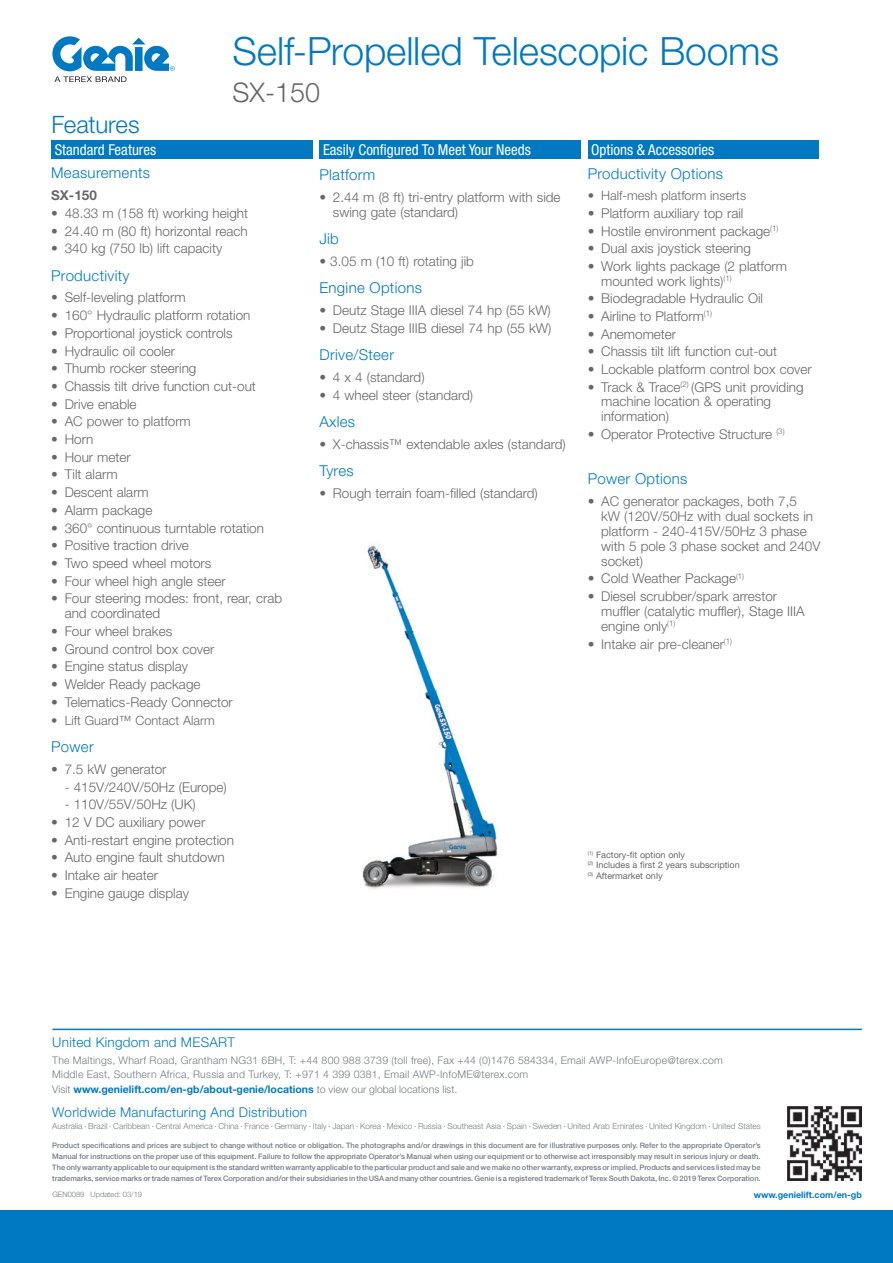
<style>
.page{position:relative;width:893px;height:1263px;background:#fff}
.page>*{position:absolute;margin:0;border:0;box-sizing:border-box;transform-origin:0 0}
.t1{font:300 39px "Helvetica Neue LT Std";letter-spacing:-.005em;color:#0079c2}
.t2{font:300 27px "Helvetica Neue LT Std";color:#67676a}
.t3{font:300 24px "Helvetica Neue LT Std";letter-spacing:-.01em;color:#0079c2}
.t4{font:300 15px "Helvetica Neue LT Std";letter-spacing:.02em;color:#0079c2}
.t5{font:condensed 15px "Helvetica Neue LT Std";color:#fff}
.t6{font:300 13.5px/15px "Helvetica Neue LT Std";color:#67676a}
.t7{font:300 13.5px "Helvetica Neue LT Std";letter-spacing:.02em;color:#0079c2}
.t8{font:700 13.5px "Helvetica Neue LT Std";color:#67676a}
.t9{font:300 12.75px "Helvetica Neue LT Std";color:#67676a}
.t10{font:300 10.5px/14.5px "Helvetica Neue LT Std";letter-spacing:.02em;color:#737b82}
.t11{font:9px/10.5px "Helvetica Neue LT Std";color:#67676a}
.t12{font:700 9px "Helvetica Neue LT Std";color:#0079c2}
.t13{font:300 8.25px "Helvetica Neue LT Std";color:#737b82}
.t14{font:500 7.5px/10.8px "Helvetica Neue LT Std";color:#737b82;text-align:justify}
.t15{font:300 7.5px "Helvetica Neue LT Std";color:#737b82}
.s1{font-weight:700;color:#0079c2}
.s2{color:#0079c2}
</style>
<div class="page">
<svg style="left:52px;top:36px;width:123px;height:46px"></svg>
<div style="left:588px;top:140px;width:231px;height:19px;background:#0079c2"></div>
<div style="left:319px;top:140px;width:262px;height:19px;background:#0079c2"></div>
<div style="left:51px;top:140px;width:262px;height:19px;background:#0079c2"></div>
<img style="left:362px;top:545px;width:136px;height:344px">
<div style="left:0;top:1210px;width:893px;height:53px;background:#0079c2"></div>
<img style="left:787px;top:1106px;width:75px;height:75px">
<hr style="left:52px;top:1029px;width:810px;height:1px;background:#0079c2">
<h3 class="t3" style="left:51px;top:110px;width:90px">Features</h3>
<h1 class="t1" style="left:233px;top:27px;width:548px">Self-Propelled Telescopic Booms</h1>
<h2 class="t2" style="left:233px;top:76px;width:89px">SX-150</h2>
<p class="t5" style="left:55px;top:141px;width:103px">Standard Features</p>
<p class="t5" style="left:323px;top:141px;width:209px">Easily Configured To Meet Your Needs</p>
<p class="t4" style="left:51px;top:164px;width:100px">Measurements</p>
<p class="t8" style="left:51px;top:187px;width:47px">SX-150</p>
<p class="t6" style="left:51px;top:205px;width:198px">• 48.33 m (158 ft) working height</p>
<p class="t6" style="left:51px;top:223px;width:198px">• 24.40 m (80 ft) horizontal reach</p>
<p class="t6" style="left:51px;top:241px;width:173px">• 340 kg (750 lb) lift capacity</p>
<p class="t4" style="left:51px;top:266px;width:80px">Productivity</p>
<p class="t6" style="left:51px;top:290px;width:136px">• Self-leveling platform</p>
<p class="t6" style="left:51px;top:308px;width:201px">• 160° Hydraulic platform rotation</p>
<p class="t6" style="left:51px;top:325px;width:183px">• Proportional joystick controls</p>
<p class="t6" style="left:51px;top:343px;width:126px">• Hydraulic oil cooler</p>
<p class="t6" style="left:51px;top:361px;width:147px">• Thumb rocker steering</p>
<p class="t6" style="left:51px;top:378px;width:206px">• Chassis tilt drive function cut-out</p>
<p class="t6" style="left:51px;top:396px;width:87px">• Drive enable</p>
<p class="t6" style="left:51px;top:414px;width:141px">• AC power to platform</p>
<p class="t6" style="left:51px;top:431px;width:44px">• Horn</p>
<p class="t6" style="left:51px;top:449px;width:81px">• Hour meter</p>
<p class="t6" style="left:51px;top:467px;width:68px">• Tilt alarm</p>
<p class="t6" style="left:51px;top:485px;width:99px">• Descent alarm</p>
<p class="t6" style="left:51px;top:502px;width:103px">• Alarm package</p>
<p class="t6" style="left:51px;top:520px;width:214px">• 360° continuous turntable rotation</p>
<p class="t6" style="left:51px;top:538px;width:139px">• Positive traction drive</p>
<p class="t6" style="left:51px;top:555px;width:162px">• Two speed wheel motors</p>
<p class="t6" style="left:51px;top:573px;width:176px">• Four wheel high angle steer</p>
<p class="t6" style="left:65px;top:591px;width:219px;text-indent:-14px">• Four steering modes: front, rear, crab and coordinated</p>
<p class="t6" style="left:51px;top:623px;width:123px">• Four wheel brakes</p>
<p class="t6" style="left:51px;top:641px;width:165px">• Ground control box cover</p>
<p class="t6" style="left:51px;top:659px;width:138px">• Engine status display</p>
<p class="t6" style="left:51px;top:677px;width:151px">• Welder Ready package</p>
<p class="t6" style="left:51px;top:694px;width:183px">• Telematics-Ready Connector</p>
<p class="t9" style="left:51px;top:712px;width:165px">• Lift Guard™ Contact Alarm</p>
<p class="t4" style="left:51px;top:737px;width:44px">Power</p>
<p class="t6" style="left:51px;top:761px;width:117px">• 7.5 kW generator</p>
<p class="t6" style="left:65px;top:779px;width:164px">- 415V/240V/50Hz (Europe)</p>
<p class="t6" style="left:65px;top:797px;width:133px">- 110V/55V/50Hz (UK)</p>
<p class="t6" style="left:51px;top:814px;width:156px">• 12 V DC auxiliary power</p>
<p class="t6" style="left:51px;top:832px;width:184px">• Anti-restart engine protection</p>
<p class="t6" style="left:51px;top:850px;width:175px">• Auto engine fault shutdown</p>
<p class="t6" style="left:51px;top:867px;width:109px">• Intake air heater</p>
<p class="t6" style="left:51px;top:885px;width:139px">• Engine gauge display</p>
<p class="t4" style="left:319px;top:165px;width:57px">Platform</p>
<p class="t6" style="left:333px;top:189px;width:229px;text-indent:-14px">• 2.44 m (8 ft) tri-entry platform with side swing gate (standard)</p>
<p class="t4" style="left:319px;top:229px;width:21px">Jib</p>
<p class="t6" style="left:319px;top:253px;width:156px">• 3.05 m (10 ft) rotating jib</p>
<p class="t4" style="left:319px;top:279px;width:104px">Engine Options</p>
<p class="t6" style="left:319px;top:302px;width:233px">• Deutz Stage IIIA diesel 74 hp (55 kW)</p>
<p class="t6" style="left:319px;top:320px;width:233px">• Deutz Stage IIIB diesel 74 hp (55 kW)</p>
<p class="t4" style="left:319px;top:346px;width:76px">Drive/Steer</p>
<p class="t6" style="left:319px;top:369px;width:107px">• 4 x 4 (standard)</p>
<p class="t6" style="left:319px;top:387px;width:155px">• 4 wheel steer (standard)</p>
<p class="t4" style="left:319px;top:412px;width:37px">Axles</p>
<p class="t6" style="left:319px;top:436px;width:248px">• X-chassis™ extendable axles (standard)</p>
<p class="t4" style="left:319px;top:462px;width:36px">Tyres</p>
<p class="t6" style="left:319px;top:485px;width:220px">• Rough terrain foam-filled (standard)</p>
<p class="t5" style="left:591px;top:141px;width:124px">Options &amp; Accessories</p>
<p class="t4" style="left:588px;top:164px;width:137px">Productivity Options</p>
<p class="t9" style="left:588px;top:188px;width:160px">• Half-mesh platform inserts</p>
<p class="t6" style="left:588px;top:205px;width:157px">• Platform auxiliary top rail</p>
<p class="t6" style="left:588px;top:223px;width:192px">• Hostile environment package<sup>(1)</sup></p>
<p class="t6" style="left:588px;top:241px;width:165px">• Dual axis joystick steering</p>
<p class="t6" style="left:601px;top:258px;width:187px;text-indent:-14px">• Work lights package (2 platform mounted work lights)<sup>(1)</sup></p>
<p class="t6" style="left:588px;top:291px;width:177px">• Biodegradable Hydraulic Oil</p>
<p class="t6" style="left:588px;top:308px;width:126px">• Airline to Platform<sup>(1)</sup></p>
<p class="t6" style="left:588px;top:326px;width:90px">• Anemometer</p>
<p class="t6" style="left:588px;top:344px;width:191px">• Chassis tilt lift function cut-out</p>
<p class="t6" style="left:588px;top:361px;width:226px">• Lockable platform control box cover</p>
<p class="t6" style="left:601px;top:379px;width:204px;text-indent:-14px">• Track &amp; Trace<sup>(2)</sup> (GPS unit providing machine location &amp; operating information)</p>
<p class="t6" style="left:588px;top:426px;width:198px">• Operator Protective Structure <sup>(3)</sup></p>
<p class="t4" style="left:588px;top:469px;width:101px">Power Options</p>
<p class="t6" style="left:601px;top:493px;width:221px;text-indent:-14px">• AC generator packages, both 7,5<br>kW (120V/50Hz with dual sockets in platform - 240-415V/50Hz 3 phase with 5 pole 3 phase socket and 240V socket)</p>
<p class="t6" style="left:588px;top:571px;width:158px">• Cold Weather Package<sup>(1)</sup></p>
<p class="t6" style="left:601px;top:588px;width:205px;text-indent:-14px">• Diesel scrubber/spark arrestor muffler (catalytic muffler), Stage IIIA engine only<sup>(1)</sup></p>
<p class="t6" style="left:588px;top:636px;width:146px">• Intake air pre-cleaner<sup>(1)</sup></p>
<p class="t11" style="left:588px;top:849px;width:154px"><sup>(1)</sup> Factory-fit option only<br><sup>(2)</sup> Includes a first 2 years subscription <sup>(3)</sup> Aftermarket only</p>
<p class="t7" style="left:52px;top:1034px;width:184px">United Kingdom and MESART</p>
<p class="t10" style="left:52px;top:1053px;width:672px">The Maltings, Wharf Road, Grantham NG31 6BH, T: +44 800 988 3739 (toll free), Fax +44 (0)1476 584334, Email AWP-InfoEurope@terex.com<br>Middle East, Southern Africa, Russia and Turkey, T: +971 4 399 0381, Email AWP-InfoME@terex.com<br>Visit <span class="s1">www.genielift.com/en-gb/about-genie/locations</span> to view our global locations list.</p>
<p class="t7" style="left:52px;top:1103px;width:256px">Worldwide Manufacturing And Distribution</p>
<p class="t13" style="left:52px;top:1121px;width:710px">Australia <span class="s2">·</span> Brazil <span class="s2">·</span> Caribbean <span class="s2">·</span> Central America <span class="s2">·</span> China <span class="s2">·</span> France <span class="s2">·</span> Germany <span class="s2">·</span> Italy <span class="s2">·</span> Japan <span class="s2">·</span> Korea <span class="s2">·</span> Mexico <span class="s2">·</span> Russia <span class="s2">·</span> Southeast Asia <span class="s2">·</span> Spain <span class="s2">·</span> Sweden <span class="s2">·</span> United Arab Emirates <span class="s2">·</span> United Kingdom <span class="s2">·</span> United States</p>
<p class="t14" style="left:52px;top:1140px;width:710px">Product specifications and prices are subject to change without notice or obligation. The photographs and/or drawings in this document are for illustrative purposes only. Refer to the appropriate Operator’s Manual for instructions on the proper use of this equipment. Failure to follow the appropriate Operator’s Manual when using our equipment or to otherwise act irresponsibly may result in serious injury or death.<br>The only warranty applicable to our equipment is the standard written warranty applicable to the particular product and sale and we make no other warranty, express or implied. Products and services listed may be trademarks, service marks or trade names of Terex Corporation and/or their subsidiaries in the USA and many other countries. Genie is a registered trademark of Terex South Dakota, Inc. © 2019 Terex Corporation.</p>
<p class="t15" style="left:52px;top:1190px;width:91px">GEN0089 Updated: 03/19</p>
<p class="t12" style="left:754px;top:1190px;width:110px">www.genielift.com/en-gb</p>
</div>
